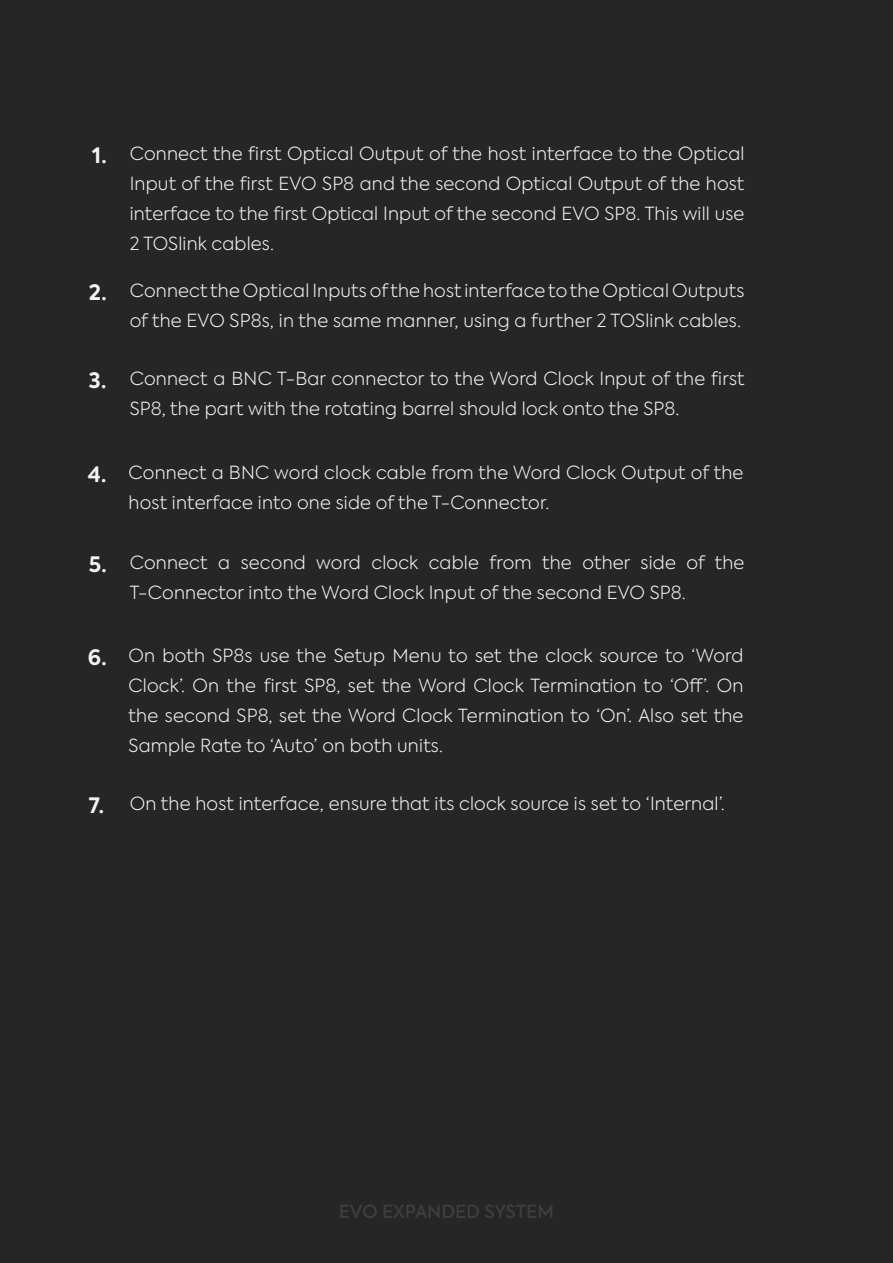
<style>
.page{position:relative;width:893px;height:1263px;background:#262626}
.page>*{position:absolute;margin:0;border:0;box-sizing:border-box;transform-origin:0 0}
.t1{font:700 21.15px "Axiforma";color:#f2f2f2}
.t2{font:300 18px/30px "Axiforma";letter-spacing:.01em;color:#f2f2f2}
.t3{font:500 18px "Axiforma";color:#3e3e3e}
</style>
<div class="page">
<p class="t1" style="left:92px;top:141px;width:16px">1.</p>
<p class="t1" style="left:89px;top:278px;width:19px">2.</p>
<p class="t2" style="left:130px;top:138px;width:616px;text-align:justify">Connect the first Optical Output of the host interface to the Optical Input of the first EVO SP8 and the second Optical Output of the host interface to the first Optical Input of the second EVO SP8. This will use 2 TOSlink cables.</p>
<p class="t2" style="left:130px;top:275px;width:616px">Connect the Optical Inputs of the host interface to the Optical Outputs of the EVO SP8s, in the same manner, using a further 2 TOSlink cables.</p>
<p class="t1" style="left:89px;top:366px;width:19px">3.</p>
<p class="t2" style="left:130px;top:364px;width:616px">Connect a BNC T-Bar connector to the Word Clock Input of the first<br>SP8, the part with the rotating barrel should lock onto the SP8.</p>
<p class="t1" style="left:88px;top:460px;width:20px">4.</p>
<p class="t2" style="left:129px;top:457px;width:616px">Connect a BNC word clock cable from the Word Clock Output of the host interface into one side of the T-Connector.</p>
<p class="t1" style="left:89px;top:550px;width:19px">5.</p>
<p class="t2" style="left:130px;top:547px;width:616px">Connect a second word clock cable from the other side of the<br>T-Connector into the Word Clock Input of the second EVO SP8.</p>
<p class="t1" style="left:88px;top:643px;width:20px">6.</p>
<p class="t2" style="left:129px;top:641px;width:616px;text-align:justify">On both SP8s use the Setup Menu to set the clock source to ‘Word Clock’. On the first SP8, set the Word Clock Termination to ‘Off’. On the second SP8, set the Word Clock Termination to ‘On’. Also set the Sample Rate to ‘Auto’ on both units.</p>
<p class="t1" style="left:89px;top:791px;width:17px">7.</p>
<p class="t2" style="left:130px;top:788px;width:597px">On the host interface, ensure that its clock source is set to ‘Internal’.</p>
<p class="t3" style="left:339px;top:1199px;width:217px">EVO EXPANDED SYSTEM</p>
</div>
